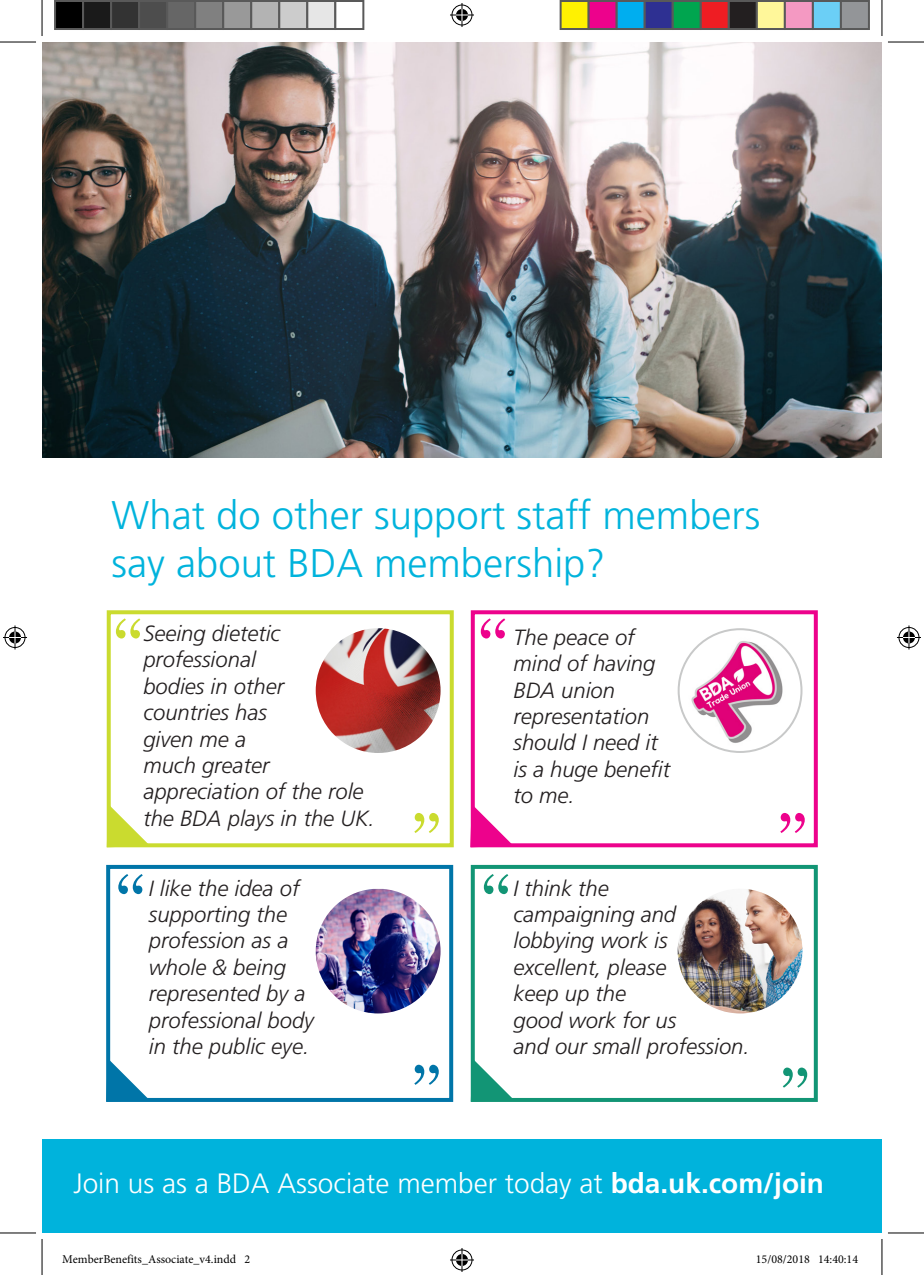
<style>
.page{position:relative;width:924px;height:1275px;background:#fff}
.page>*{position:absolute;margin:0;border:0;box-sizing:border-box;transform-origin:0 0}
.t1{font:72px "Century";color:#cadb2f}
.t2{font:72px "Century";color:#ed028c}
.t3{font:72px "Century";color:#0075a8}
.t4{font:72px "Century";color:#129575}
.t5{font:300 40px/48px "Frutiger LT Pro";color:#00b3dc}
.t6{font:300 28px "Frutiger LT Pro";color:#fff}
.t7{font:italic 300 22px/26.4px "Frutiger LT Pro";color:#231f20}
.t8{font:12px "Minion Pro";color:#000}
.s1{font-weight:700}
</style>
<div class="page">
<img style="left:42px;top:42px;width:839px;height:416px">
<div style="left:107px;top:610px;width:346px;height:237px;border:4px solid #cadb2f"></div>
<svg style="left:106px;top:803px;width:44px;height:45px"></svg>
<div style="left:470px;top:610px;width:347px;height:237px;border:4px solid #ed028c"></div>
<svg style="left:470px;top:803px;width:44px;height:45px"></svg>
<img style="left:315px;top:628px;width:125px;height:125px;border-radius:62px">
<img style="left:680px;top:630px;width:118px;height:121px">
<div style="left:106px;top:865px;width:347px;height:237px;border:4px solid #0075a8"></div>
<svg style="left:106px;top:1057px;width:44px;height:45px"></svg>
<img style="left:315px;top:889px;width:125px;height:124px;border-radius:61px">
<div style="left:470px;top:865px;width:347px;height:237px;border:4px solid #129575"></div>
<svg style="left:470px;top:1057px;width:44px;height:45px"></svg>
<img style="left:677px;top:888px;width:125px;height:125px;border-radius:62px">
<div style="left:42px;top:1139px;width:839px;height:94px;background:#00b3dc"></div>
<hr style="left:0;top:42px;width:36px;height:1px;background:#000">
<hr style="left:887px;top:42px;width:36px;height:1px;background:#000">
<hr style="left:0;top:1232px;width:36px;height:1px;background:#000">
<hr style="left:887px;top:1232px;width:36px;height:1px;background:#000">
<hr style="left:42px;top:0;width:1px;height:36px;background:#000">
<hr style="left:42px;top:1239px;width:1px;height:36px;background:#000">
<hr style="left:881px;top:0;width:1px;height:36px;background:#000">
<hr style="left:881px;top:1239px;width:1px;height:36px;background:#000">
<svg style="left:450px;top:3px;width:24px;height:24px"></svg>
<svg style="left:450px;top:1248px;width:24px;height:24px"></svg>
<svg style="left:3px;top:625px;width:24px;height:24px"></svg>
<svg style="left:897px;top:625px;width:23px;height:24px"></svg>
<div style="left:55px;top:1px;width:28px;height:28px;background:#000"></div>
<div style="left:54px;top:0;width:30px;height:30px;border:2px solid #595959"></div>
<div style="left:83px;top:1px;width:28px;height:28px;background:#1a1a1a"></div>
<div style="left:82px;top:0;width:30px;height:30px;border:2px solid #595959"></div>
<div style="left:111px;top:1px;width:28px;height:28px;background:#333"></div>
<div style="left:110px;top:0;width:30px;height:30px;border:2px solid #595959"></div>
<div style="left:139px;top:1px;width:28px;height:28px;background:#4d4d4d"></div>
<div style="left:138px;top:0;width:30px;height:30px;border:2px solid #595959"></div>
<div style="left:167px;top:1px;width:28px;height:28px;background:#666"></div>
<div style="left:166px;top:0;width:30px;height:30px;border:2px solid #595959"></div>
<div style="left:195px;top:1px;width:28px;height:28px;background:#808080"></div>
<div style="left:194px;top:0;width:30px;height:30px;border:2px solid #595959"></div>
<div style="left:223px;top:1px;width:28px;height:28px;background:#999"></div>
<div style="left:222px;top:0;width:30px;height:30px;border:2px solid #595959"></div>
<div style="left:251px;top:1px;width:28px;height:28px;background:#b3b3b3"></div>
<div style="left:250px;top:0;width:30px;height:30px;border:2px solid #595959"></div>
<div style="left:279px;top:1px;width:28px;height:28px;background:#ccc"></div>
<div style="left:278px;top:0;width:30px;height:30px;border:2px solid #595959"></div>
<div style="left:307px;top:1px;width:28px;height:28px;background:#e6e6e6"></div>
<div style="left:306px;top:0;width:30px;height:30px;border:2px solid #595959"></div>
<div style="left:334px;top:0;width:30px;height:30px;border:2px solid #595959"></div>
<div style="left:560px;top:1px;width:28px;height:28px;background:#fff101"></div>
<div style="left:559px;top:0;width:30px;height:30px;border:2px solid #595959"></div>
<div style="left:588px;top:1px;width:28px;height:28px;background:#ed028c"></div>
<div style="left:587px;top:0;width:30px;height:30px;border:2px solid #595959"></div>
<div style="left:616px;top:1px;width:28px;height:28px;background:#00aeef"></div>
<div style="left:615px;top:0;width:30px;height:30px;border:2px solid #595959"></div>
<div style="left:644px;top:1px;width:28px;height:28px;background:#2e3092"></div>
<div style="left:643px;top:0;width:30px;height:30px;border:2px solid #595959"></div>
<div style="left:672px;top:1px;width:28px;height:28px;background:#00a54f"></div>
<div style="left:671px;top:0;width:30px;height:30px;border:2px solid #595959"></div>
<div style="left:700px;top:1px;width:28px;height:28px;background:#ee1d23"></div>
<div style="left:699px;top:0;width:30px;height:30px;border:2px solid #595959"></div>
<div style="left:728px;top:1px;width:28px;height:28px;background:#231f20"></div>
<div style="left:727px;top:0;width:30px;height:30px;border:2px solid #595959"></div>
<div style="left:756px;top:1px;width:28px;height:28px;background:#fff79a"></div>
<div style="left:755px;top:0;width:30px;height:30px;border:2px solid #595959"></div>
<div style="left:784px;top:1px;width:28px;height:28px;background:#f499c2"></div>
<div style="left:783px;top:0;width:30px;height:30px;border:2px solid #595959"></div>
<div style="left:812px;top:1px;width:28px;height:28px;background:#6bcff6"></div>
<div style="left:811px;top:0;width:30px;height:30px;border:2px solid #595959"></div>
<div style="left:840px;top:1px;width:28px;height:28px;background:#939598"></div>
<div style="left:839px;top:0;width:30px;height:30px;border:2px solid #595959"></div>
<p class="t5" style="left:112px;top:491px;width:650px">What do other support staff members say about BDA membership?</p>
<p class="t7" style="left:143px;top:620px;width:233px">Seeing dietetic professional<br>bodies in other countries has<br>given me a<br>much greater appreciation of the role the BDA plays in the UK.</p>
<p class="t7" style="left:513px;top:624px;width:158px">The peace of mind of having<br>BDA union representation should I need it is a huge benefit to me.</p>
<p class="t1" style="left:113px;top:585px;width:30px">“</p>
<p class="t2" style="left:478px;top:585px;width:30px">“</p>
<p class="t1" style="left:441px;top:866px;width:30px;rotate:-180deg">“</p>
<p class="t3" style="left:116px;top:841px;width:30px">“</p>
<p class="t4" style="left:481px;top:841px;width:30px">“</p>
<p class="t7" style="left:149px;top:875px;width:167px">I like the idea of supporting the profession as a whole &amp; being represented by a professional body in the public eye.</p>
<p class="t7" style="left:513px;top:875px;width:237px">I think the<br>campaigning and lobbying work is excellent, please<br>keep up the<br>good work for us<br>and our small profession.</p>
<p class="t3" style="left:441px;top:1117px;width:30px;rotate:-180deg">“</p>
<p class="t2" style="left:807px;top:866px;width:30px;rotate:-180deg">“</p>
<p class="t4" style="left:809px;top:1120px;width:30px;rotate:-180deg">“</p>
<p class="t6" style="left:73px;top:1167px;width:751px">Join us as a BDA Associate member today at <span class="s1">bda.uk.com/join</span></p>
<p class="t8" style="left:62px;top:1251px;width:189px">MemberBenefits_Associate_v4.indd 2</p>
<p class="t8" style="left:755px;top:1251px;width:104px">15/08/2018 14:40:14</p>
</div>
